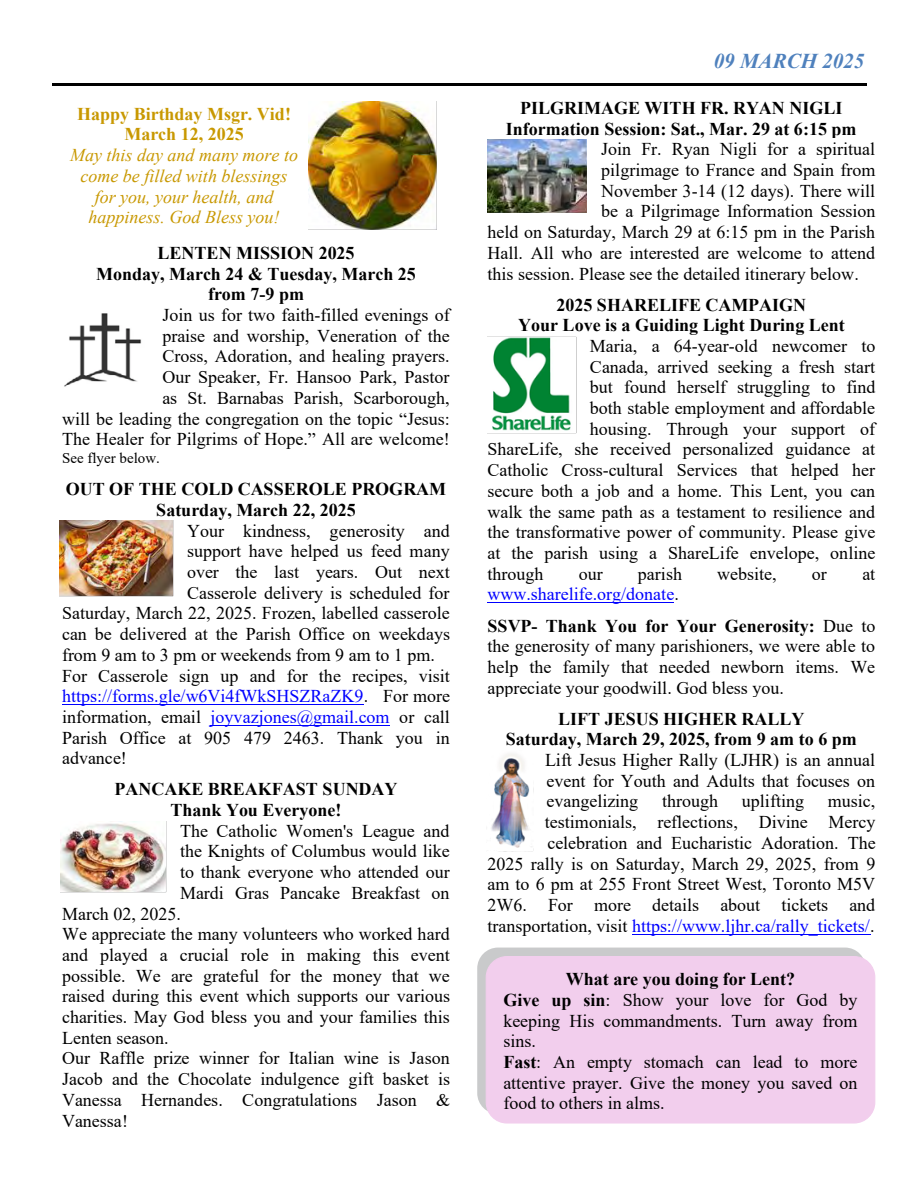
<style>
.page{position:relative;width:918px;height:1188px;background:#fff}
.page>*{position:absolute;margin:0;border:0;box-sizing:border-box;transform-origin:0 0}
.t1{font:italic 700 21px "Times New Roman";color:#4f81bd}
.t2{font:18px/20.7px "Times New Roman";color:#000;text-align:right}
.t3{font:700 18px/20.7px "Times New Roman";color:#000;text-align:center}
.t4{font:italic 18px/20.7px "Times New Roman";color:#c89800;text-align:center}
.t5{font:18px "Times New Roman";color:#00f}
.t6{font:700 18px/20.7px "Times New Roman";color:#c89800;text-align:center}
.t7{font:15px "Times New Roman";color:#000}
.s1{color:#000}
.s2{color:#00f}
.s3{font-weight:400;color:#00f}
.s4{font-weight:400}
.s5{font-weight:700}
</style>
<div class="page">
<hr style="left:52px;top:83px;width:814px;height:2px;background:#000">
<img style="left:59px;top:520px;width:115px;height:77px">
<img style="left:491px;top:753px;width:43px;height:99px">
<img style="left:60px;top:821px;width:107px;height:71px">
<img style="left:488px;top:337px;width:89px;height:97px">
<img style="left:64px;top:313px;width:78px;height:74px">
<img style="left:488px;top:139px;width:99px;height:74px">
<hr style="left:62px;top:704px;width:302px;height:1px;background:#00f">
<hr style="left:211px;top:725px;width:179px;height:1px;background:#00f">
<hr style="left:488px;top:602px;width:186px;height:1px;background:#00f">
<hr style="left:632px;top:934px;width:238px;height:1px;background:#00f">
<div style="left:477px;top:948px;width:389px;height:166px;background:#c9cacb;border-radius:21px"></div>
<div style="left:486px;top:956px;width:389px;height:168px;background:#f2ceed;border:1px solid #f2ceed;border-radius:21px"></div>
<img style="left:308px;top:101px;width:129px;height:129px">
<p class="t6" style="left:77px;top:103px;width:215px">Happy Birthday Msgr. Vid!<br>March 12, 2025</p>
<p class="t4" style="left:70px;top:144px;width:229px">May this day and many more to come be filled with blessings for you, your health, and happiness. God Bless you!</p>
<p class="t3" style="left:96px;top:242px;width:321px">LENTEN MISSION 2025<br>Monday, March 24 &amp; Tuesday, March 25 from 7-9 pm</p>
<p class="t2" style="left:62px;top:304px;width:389px">Join us for two faith-filled evenings of<br>praise and worship, Veneration of the<br>Cross, Adoration, and healing prayers.<br>Our Speaker, Fr. Hansoo Park, Pastor<br>as St. Barnabas Parish, Scarborough,<br>will be leading the congregation on the topic “Jesus:<br>The Healer for Pilgrims of Hope.” All are welcome!</p>
<p class="t7" style="left:62px;top:448px;width:99px">See flyer below.</p>
<p class="t3" style="left:66px;top:478px;width:382px">OUT OF THE COLD CASSEROLE PROGRAM<br>Saturday, March 22, 2025</p>
<p class="t2" style="left:187px;top:520px;width:264px">Your kindness, generosity and</p>
<p class="t2" style="left:187px;top:540px;width:264px">support have helped us feed many</p>
<p class="t2" style="left:187px;top:561px;width:264px">over the last years. Out next</p>
<p class="t2" style="left:187px;top:582px;width:264px">Casserole delivery is scheduled for</p>
<p class="t2" style="left:62px;top:603px;width:389px">Saturday, March 22, 2025. Frozen, labelled casserole</p>
<p class="t2" style="left:62px;top:623px;width:389px">can be delivered at the Parish Office on weekdays</p>
<p class="t2" style="left:62px;top:644px;width:374px">from 9 am to 3 pm or weekends from 9 am to 1 pm.</p>
<p class="t2" style="left:62px;top:665px;width:389px">For Casserole sign up and for the recipes, visit</p>
<p class="t5" style="left:62px;top:684px;width:390px">https://forms.gle/w6Vi4fWkSHSZRaZK9<span class="s1">. For more</span></p>
<p class="t2" style="left:62px;top:706px;width:389px">information, email <span class="s2">joyvazjones@gmail.com</span> or call</p>
<p class="t2" style="left:62px;top:727px;width:389px">Parish Office at 905 479 2463. Thank you in</p>
<p class="t2" style="left:62px;top:747px;width:66px">advance!</p>
<p class="t3" style="left:115px;top:778px;width:285px">PANCAKE BREAKFAST SUNDAY<br>Thank You Everyone!</p>
<p class="t2" style="left:180px;top:820px;width:271px">The Catholic Women's League and</p>
<p class="t2" style="left:180px;top:840px;width:271px">the Knights of Columbus would like</p>
<p class="t2" style="left:180px;top:861px;width:271px">to thank everyone who attended our</p>
<p class="t2" style="left:180px;top:882px;width:271px">Mardi Gras Pancake Breakfast on</p>
<p class="t2" style="left:62px;top:903px;width:120px">March 02, 2025.</p>
<p class="t2" style="left:62px;top:923px;width:389px">We appreciate the many volunteers who worked hard</p>
<p class="t2" style="left:62px;top:944px;width:389px">and played a crucial role in making this event</p>
<p class="t2" style="left:62px;top:965px;width:389px">possible. We are grateful for the money that we</p>
<p class="t2" style="left:62px;top:985px;width:389px">raised during this event which supports our various</p>
<p class="t2" style="left:62px;top:1006px;width:389px">charities. May God bless you and your families this</p>
<p class="t2" style="left:62px;top:1027px;width:108px">Lenten season.</p>
<p class="t2" style="left:62px;top:1048px;width:389px">Our Raffle prize winner for Italian wine is Jason</p>
<p class="t2" style="left:62px;top:1068px;width:390px">Jacob and the Chocolate indulgence gift basket is</p>
<p class="t2" style="left:62px;top:1089px;width:390px">Vanessa Hernandes. Congratulations Jason &amp;</p>
<p class="t2" style="left:62px;top:1110px;width:67px">Vanessa!</p>
<p class="t1" style="left:714px;top:47px;width:152px">09 MARCH 2025</p>
<p class="t3" style="left:506px;top:97px;width:352px">PILGRIMAGE WITH FR. RYAN NIGLI<br>Information Session: Sat., Mar. 29 at 6:15 pm</p>
<p class="t2" style="left:601px;top:138px;width:275px">Join Fr. Ryan Nigli for a spiritual</p>
<p class="t2" style="left:601px;top:159px;width:276px">pilgrimage to France and Spain from</p>
<p class="t2" style="left:601px;top:180px;width:275px">November 3-14 (12 days). There will</p>
<p class="t2" style="left:601px;top:201px;width:276px">be a Pilgrimage Information Session</p>
<p class="t2" style="left:488px;top:221px;width:389px">held on Saturday, March 29 at 6:15 pm in the Parish</p>
<p class="t2" style="left:488px;top:242px;width:389px">Hall. All who are interested are welcome to attend</p>
<p class="t2" style="left:488px;top:263px;width:373px">this session. Please see the detailed itinerary below.</p>
<p class="t3" style="left:518px;top:294px;width:328px">2025 SHARELIFE CAMPAIGN<br>Your Love is a Guiding Light During Lent</p>
<p class="t2" style="left:590px;top:335px;width:287px">Maria, a 64-year-old newcomer to</p>
<p class="t2" style="left:590px;top:356px;width:287px">Canada, arrived seeking a fresh start</p>
<p class="t2" style="left:590px;top:376px;width:287px">but found herself struggling to find</p>
<p class="t2" style="left:590px;top:397px;width:287px">both stable employment and affordable</p>
<p class="t2" style="left:590px;top:418px;width:287px">housing. Through your support of</p>
<p class="t2" style="left:488px;top:439px;width:389px">ShareLife, she received personalized guidance at</p>
<p class="t2" style="left:488px;top:459px;width:389px">Catholic Cross-cultural Services that helped her</p>
<p class="t2" style="left:488px;top:480px;width:389px">secure both a job and a home. This Lent, you can</p>
<p class="t2" style="left:488px;top:501px;width:389px">walk the same path as a testament to resilience and</p>
<p class="t2" style="left:488px;top:521px;width:389px">the transformative power of community. Please give</p>
<p class="t2" style="left:488px;top:542px;width:389px">at the parish using a ShareLife envelope, online</p>
<p class="t2" style="left:488px;top:563px;width:57px">through</p>
<p class="t2" style="left:579px;top:563px;width:25px">our</p>
<p class="t2" style="left:638px;top:563px;width:46px">parish</p>
<p class="t2" style="left:717px;top:563px;width:61px">website,</p>
<p class="t2" style="left:812px;top:563px;width:16px">or</p>
<p class="t2" style="left:862px;top:563px;width:14px">at</p>
<p class="t3" style="left:488px;top:578px;width:389px;line-height:31.2px;text-align:left"><span class="s3">www.sharelife.org/donate</span><span class="s4">.<br></span>SSVP- Thank You for Your Generosity: <span class="s4">Due to</span></p>
<p class="t2" style="left:488px;top:635px;width:389px;text-align:justify">the generosity of many parishioners, we were able to help the family that needed newborn items. We appreciate your goodwill. God bless you.</p>
<p class="t3" style="left:506px;top:708px;width:352px">LIFT JESUS HIGHER RALLY<br>Saturday, March 29, 2025, from 9 am to 6 pm</p>
<p class="t2" style="left:545px;top:749px;width:332px;text-align:justify">Lift Jesus Higher Rally (LJHR) is an annual event for Youth and Adults that focuses on evangelizing</p>
<p class="t2" style="left:488px;top:790px;width:390px">music,<br>testimonials, reflections, Divine Mercy celebration and Eucharistic Adoration. The<br>2025 rally is on Saturday, March 29, 2025, from 9 am to 6 pm at 255 Front Street West, Toronto M5V 2W6. For more details about tickets and transportation, visit <span class="s2">https://www.ljhr.ca/rally_tickets/</span>.</p>
<p class="t2" style="left:503px;top:968px;width:356px;text-align:left;text-indent:62px"><span class="s5">What are you doing for Lent?<br>Give up sin</span>: Show your love for God by keeping His commandments. Turn away from sins.<br><span class="s5">Fast</span>: An empty stomach can lead to more attentive prayer. Give the money you saved on food to others in alms.</p>
<p class="t2" style="left:662px;top:790px;width:57px">through</p>
<p class="t2" style="left:742px;top:790px;width:64px">uplifting</p>
</div>
